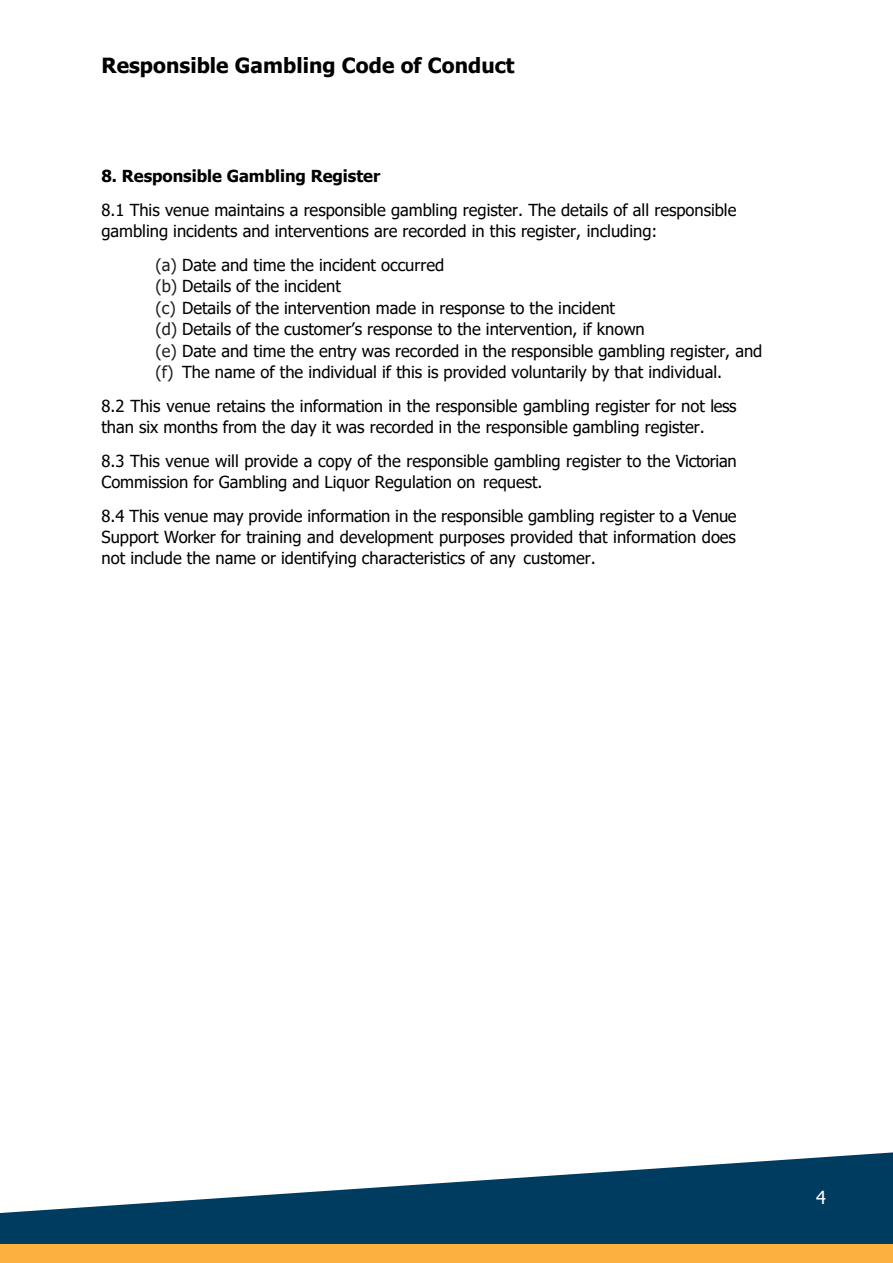
<style>
.page{position:relative;width:893px;height:1263px;background:#fff}
.page>*{position:absolute;margin:0;border:0;box-sizing:border-box;transform-origin:0 0}
.t1{font:700 20.85px "Tahoma";letter-spacing:.005em;color:#000}
.t2{font:18px "Tahoma";color:#fff}
.t3{font:16.5px/21.5px "Tahoma";color:#000}
.t4{font:700 16.5px "Tahoma";letter-spacing:-.005em;color:#000}
.s1{color:#231f20}
</style>
<div class="page">
<svg style="left:0;top:1152px;width:893px;height:92px;fill:#003b60"></svg>
<div style="left:0;top:1244px;width:893px;height:19px;background:#fbb040"></div>
<p class="t1" style="left:101px;top:51px;width:415px">Responsible Gambling Code of Conduct</p>
<p class="t4" style="left:101px;top:164px;width:280px">8. Responsible Gambling Register</p>
<p class="t3" style="left:101px;top:200px;width:636px;line-height:20.9px">8.1 This venue maintains a responsible gambling register. The details of all responsible gambling incidents and interventions are recorded in this register, including:</p>
<p class="t3" style="left:155px;top:255px;width:608px"><span class="s1">(a)</span> Date and time the incident occurred<br><span class="s1">(b)</span> Details of the incident<br><span class="s1">(c)</span> Details of the intervention made in response to the incident<br><span class="s1">(d)</span> Details of the customer’s response to the intervention, if known<br><span class="s1">(e)</span> Date and time the entry was recorded in the responsible gambling register, and <span class="s1">(f)</span> The name of the individual if this is provided voluntarily by that individual.</p>
<p class="t3" style="left:101px;top:396px;width:637px">8.2 This venue retains the information in the responsible gambling register for not less than six months from the day it was recorded in the responsible gambling register.</p>
<p class="t3" style="left:101px;top:451px;width:637px;line-height:20.9px">8.3 This venue will provide a copy of the responsible gambling register to the Victorian<br>Commission for Gambling and Liquor Regulation on request.</p>
<p class="t3" style="left:101px;top:506px;width:636px;text-align:justify">8.4 This venue may provide information in the responsible gambling register to a Venue Support Worker for training and development purposes provided that information does not include the name or identifying characteristics of any customer.</p>
<p class="t2" style="left:816px;top:1186px;width:11px">4</p>
</div>
